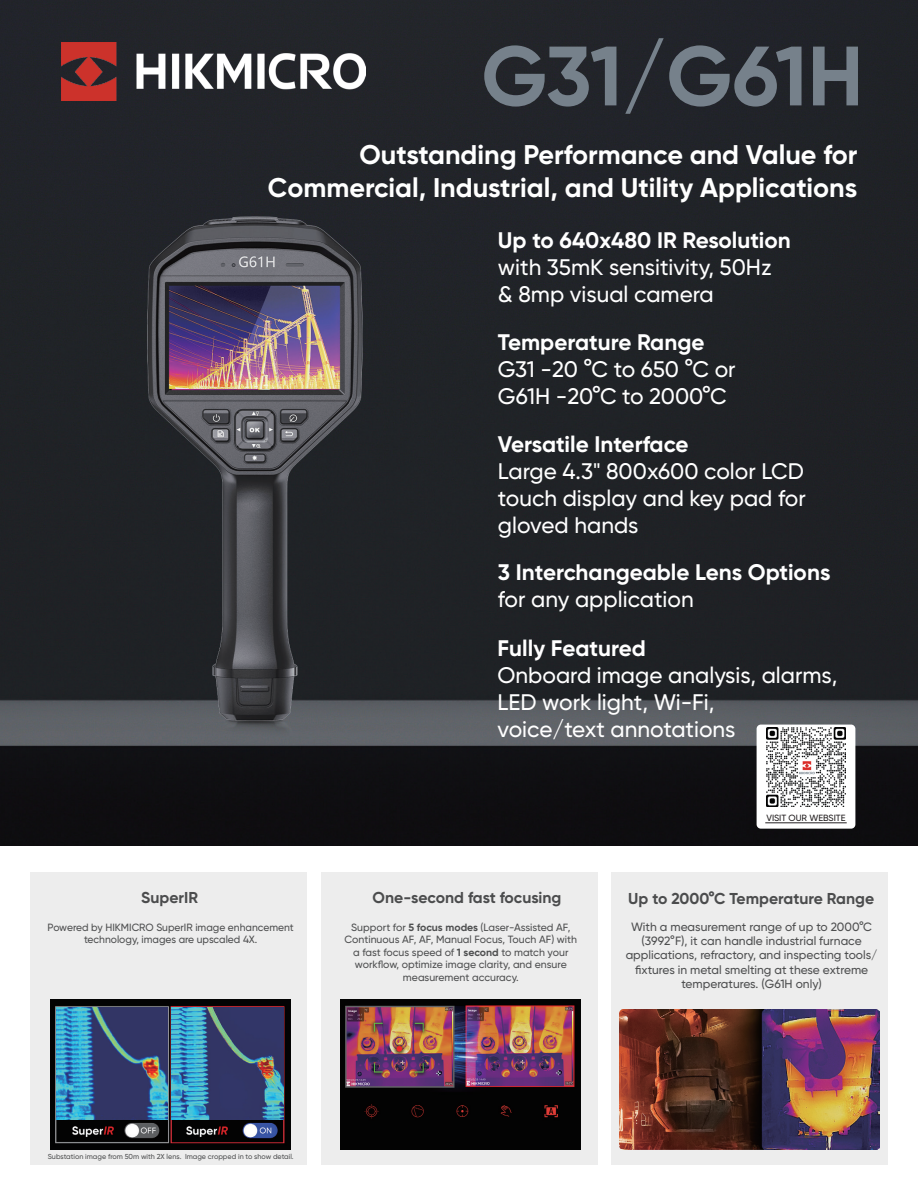
<style>
.page{position:relative;width:918px;height:1188px;background:#fff}
.page>*{position:absolute;margin:0;border:0;box-sizing:border-box;transform-origin:0 0}
.t1{font:700 84px "Gilroy";letter-spacing:-.02em;color:#76818b}
.t2{font:700 27px/32.4px "Gilroy";color:#fff;text-align:right}
.t3{font:500 22.5px/27px "Gilroy";color:#fff}
.t4{font:700 22.5px "Gilroy";color:#fff}
.t5{font:700 15.75px "Gilroy";color:#4b4c4d}
.t6{font:500 12px/14.4px "Gilroy";color:#4e4f50;text-align:center}
.t7{font:500 10.5px/12.6px "Gilroy";color:#4e4f50;text-align:center}
.t8{font:500 9px "Gilroy";color:#231f20}
.t9{font:500 7.2px "Gilroy";color:#4e4f50}
.s1{font-weight:700}
</style>
<div class="page">
<img style="left:0;top:0;width:918px;height:846px">
<div style="left:321px;top:873px;width:276px;height:292px;background:#ededed"></div>
<div style="left:611px;top:873px;width:277px;height:292px;background:#ededed"></div>
<div style="left:30px;top:873px;width:277px;height:292px;background:#ededed"></div>
<img style="left:62px;top:43px;width:304px;height:57px">
<div style="left:757px;top:725px;width:98px;height:104px;background:#fff;border-radius:4px"></div>
<img style="left:767px;top:728px;width:78px;height:79px">
<hr style="left:765px;top:823px;width:82px;height:1px;background:#231f20">
<img style="left:619px;top:1009px;width:261px;height:140px">
<img style="left:341px;top:999px;width:240px;height:151px">
<img style="left:51px;top:999px;width:240px;height:151px">
<img style="left:56px;top:1008px;width:112px;height:112px">
<img style="left:172px;top:1008px;width:111px;height:112px">
<h1 class="t1" style="left:481px;top:23px;width:383px">G31/G61H</h1>
<h2 class="t2" style="left:268px;top:138px;width:591px">Outstanding Performance and Value for<br>Commercial, Industrial, and Utility Applications</h2>
<h3 class="t4" style="left:498px;top:226px;width:294px">Up to 640x480 IR Resolution</h3>
<h3 class="t3" style="left:498px;top:253px;width:275px">with 35mK sensitivity, 50Hz &amp; 8mp visual camera</h3>
<h3 class="t4" style="left:498px;top:328px;width:208px">Temperature Range</h3>
<h3 class="t3" style="left:498px;top:356px;width:239px">G31 -20 °C to 650 °C or<br>G61H -20°C to 2000°C</h3>
<h3 class="t4" style="left:498px;top:430px;width:192px">Versatile Interface</h3>
<h3 class="t3" style="left:498px;top:457px;width:309px;text-align:justify">Large 4.3" 800x600 color LCD touch display and key pad for gloved hands</h3>
<h3 class="t4" style="left:498px;top:558px;width:334px">3 Interchangeable Lens Options</h3>
<h3 class="t3" style="left:498px;top:586px;width:197px">for any application</h3>
<h3 class="t4" style="left:498px;top:634px;width:150px">Fully Featured</h3>
<h3 class="t3" style="left:498px;top:662px;width:341px">Onboard image analysis, alarms,<br>LED work light, Wi-Fi,<br>voice/text annotations</h3>
<h3 class="t5" style="left:141px;top:888px;width:58px">SuperIR</h3>
<h3 class="t5" style="left:373px;top:888px;width:190px">One-second fast focusing</h3>
<p class="t7" style="left:48px;top:921px;width:248px">Powered by HIKMICRO SuperIR image enhancement technology, images are upscaled 4X.</p>
<p class="t7" style="left:344px;top:921px;width:234px">Support for <span class="s1">5 focus modes</span> (Laser-Assisted AF, Continuous AF, AF, Manual Focus, Touch AF) with a fast focus speed of <span class="s1">1 second</span> to match your workflow, optimize image clarity, and ensure measurement accuracy.</p>
<p class="t8" style="left:766px;top:812px;width:81px">VISIT OUR WEBSITE</p>
<h3 class="t5" style="left:628px;top:889px;width:247px">Up to 2000°C Temperature Range</h3>
<p class="t6" style="left:626px;top:919px;width:253px">With a measurement range of up to 2000°C (3992°F), it can handle industrial furnace applications, refractory, and inspecting tools/ fixtures in metal smelting at these extreme temperatures. (G61H only)</p>
<p class="t9" style="left:48px;top:1152px;width:247px">Substation image from 50m with 2X lens. Image cropped in to show detail.</p>
</div>
